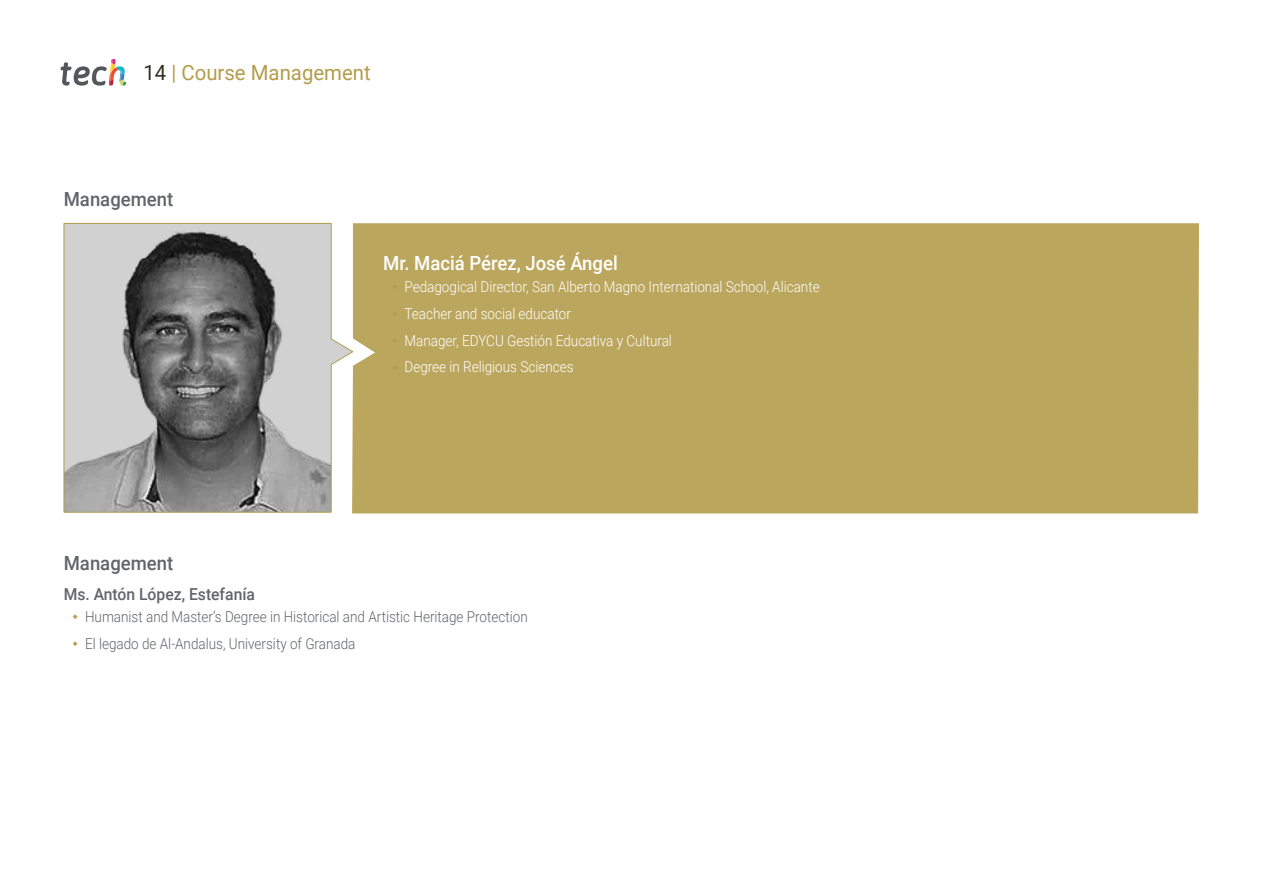
<style>
.page{position:relative;width:1263px;height:893px;background:#fff}
.page>*{position:absolute;margin:0;border:0;box-sizing:border-box;transform-origin:0 0}
.t1{font:21px "Roboto";color:#b49c4b}
.t2{font:500 19.5px "Roboto";color:#fff;scale:.95 1}
.t3{font:500 19.5px "Roboto";color:#61646a;scale:.95 1}
.t4{font:500 16.5px "Roboto";color:#61646a;scale:.95 1}
.t5{font:300 15px/26.7px "Roboto";color:#fff;scale:.9 1}
.t6{font:300 15px/26.7px "Roboto";color:#61646a;scale:.9 1}
.s1{color:#312e20}
</style>
<div class="page">
<svg style="left:61px;top:59px;width:65px;height:27px"></svg>
<div style="left:353px;top:223px;width:846px;height:290px;background:#bba65d"></div>
<svg style="left:64px;top:223px;width:289px;height:290px"></svg>
<svg style="left:393px;top:284px;width:4px;height:5px"></svg>
<svg style="left:393px;top:311px;width:4px;height:5px"></svg>
<svg style="left:393px;top:338px;width:4px;height:5px"></svg>
<svg style="left:393px;top:365px;width:4px;height:5px"></svg>
<h1 class="t1" style="left:144px;top:57px;width:229px"><span class="s1">14</span> | Course Management</h1>
<h2 class="t3" style="left:64px;top:185px;width:117px">Management</h2>
<h2 class="t2" style="left:383px;top:249px;width:248px">Mr. Maciá Pérez, José Ángel</h2>
<p class="t5" style="left:404px;top:273px;width:463px">Pedagogical Director, San Alberto Magno International School, Alicante Teacher and social educator<br>Manager, EDYCU Gestión Educativa y Cultural<br>Degree in Religious Sciences</p>
<h2 class="t3" style="left:64px;top:549px;width:117px">Management</h2>
<p class="t4" style="left:64px;top:582px;width:203px">Ms. Antón López, Estefanía</p>
<p class="t6" style="left:85px;top:603px;width:493px">Humanist and Master’s Degree in Historical and Artistic Heritage Protection<br>El legado de Al-Andalus, University of Granada</p>
</div>
